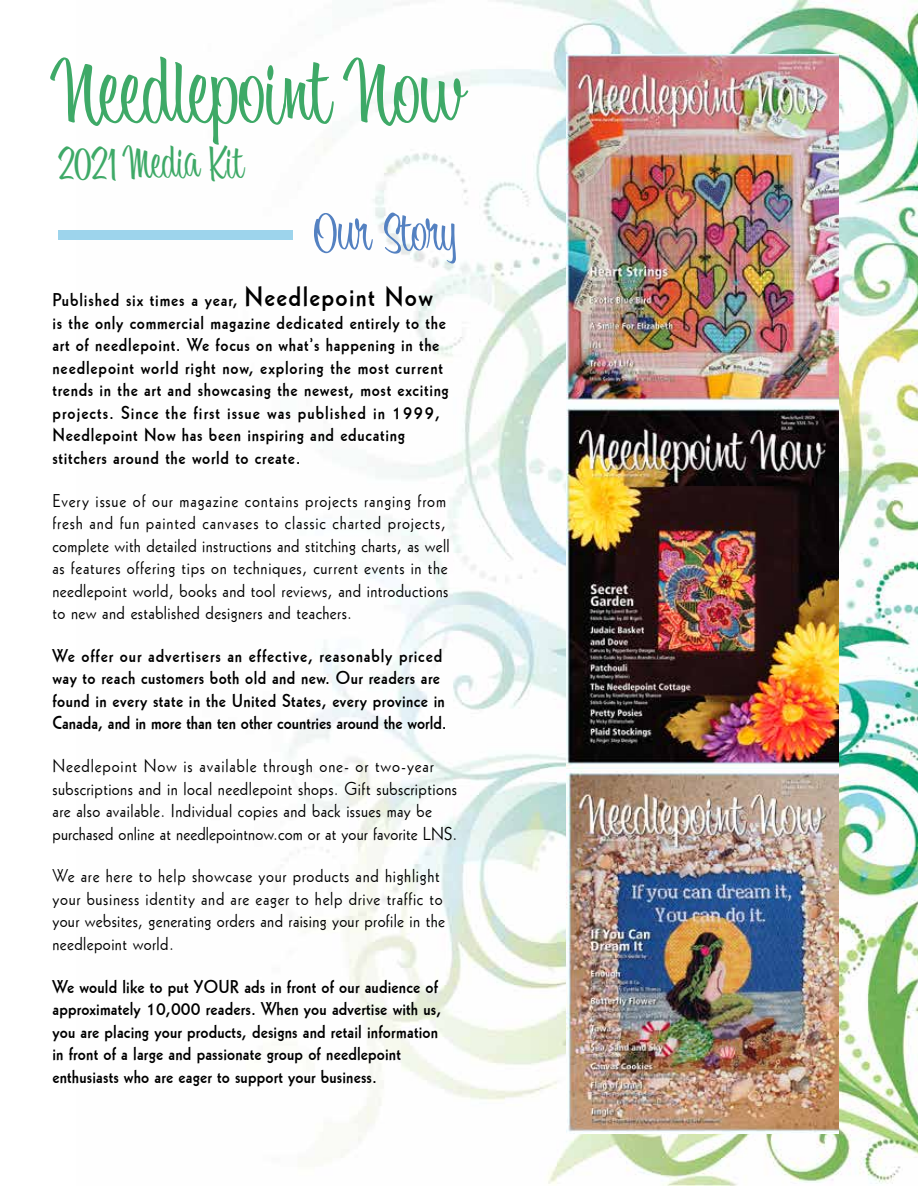
<style>
.page{position:relative;width:918px;height:1188px;background:#fff}
.page>*{position:absolute;margin:0;border:0;box-sizing:border-box;transform-origin:0 0}
.t1{font:93px "Bounce Script";color:#3ea967}
.t2{font:54px "Bounce Script";color:#5481c1}
.t3{font:45px "Bounce Script";color:#3ea967}
.t4{font:18px/22.5px "Geometric 231 BT Roman C";letter-spacing:.025em;color:#000}
.t5{font:18px/22.5px "Geometric 231 BT Bold C";letter-spacing:.04em;color:#000}
.t6{font:18px/22.5px "Geometric 231 BT Bold C";letter-spacing:.01em;color:#000}
.s1{font-size:27px}
</style>
<div class="page">
<img style="left:289px;top:0;width:629px;height:1186px">
<div style="left:58px;top:230px;width:234px;height:10px;background:#9dd4ec"></div>
<img style="left:566px;top:54px;width:273px;height:1080px">
<h1 class="t1" style="left:58px;top:39px;width:409px">Needlepoint Now</h1>
<h3 class="t3" style="left:58px;top:137px;width:187px">2021 Media Kit</h3>
<h2 class="t2" style="left:313px;top:202px;width:145px">Our Story</h2>
<p class="t5" style="left:52px;top:288px;width:398px">Published six times a year, <span class="s1">Needlepoint Now<br></span>is the only commercial magazine dedicated entirely to the art of needlepoint. We focus on what’s happening in the needlepoint world right now, exploring the most current trends in the art and showcasing the newest, most exciting projects. Since the first issue was published in 1999, Needlepoint Now has been inspiring and educating stitchers around the world to create.</p>
<p class="t4" style="left:52px;top:488px;width:399px">Every issue of our magazine contains projects ranging from fresh and fun painted canvases to classic charted projects, complete with detailed instructions and stitching charts, as well as features offering tips on techniques, current events in the needlepoint world, books and tool reviews, and introductions to new and established designers and teachers.</p>
<p class="t5" style="left:52px;top:644px;width:396px">We offer our advertisers an effective, reasonably priced way to reach customers both old and new. Our readers are found in every state in the United States, every province in Canada, and in more than ten other countries around the world.</p>
<p class="t4" style="left:52px;top:754px;width:406px">Needlepoint Now is available through one- or two-year subscriptions and in local needlepoint shops. Gift subscriptions are also available. Individual copies and back issues may be purchased online at needlepointnow.com or at your favorite LNS.</p>
<p class="t4" style="left:52px;top:864px;width:394px">We are here to help showcase your products and highlight your business identity and are eager to help drive traffic to your websites, generating orders and raising your profile in the needlepoint world.</p>
<p class="t6" style="left:52px;top:974px;width:390px">We would like to put YOUR ads in front of our audience of approximately 10,000 readers. When you advertise with us, you are placing your products, designs and retail information in front of a large and passionate group of needlepoint enthusiasts who are eager to support your business.</p>
</div>
